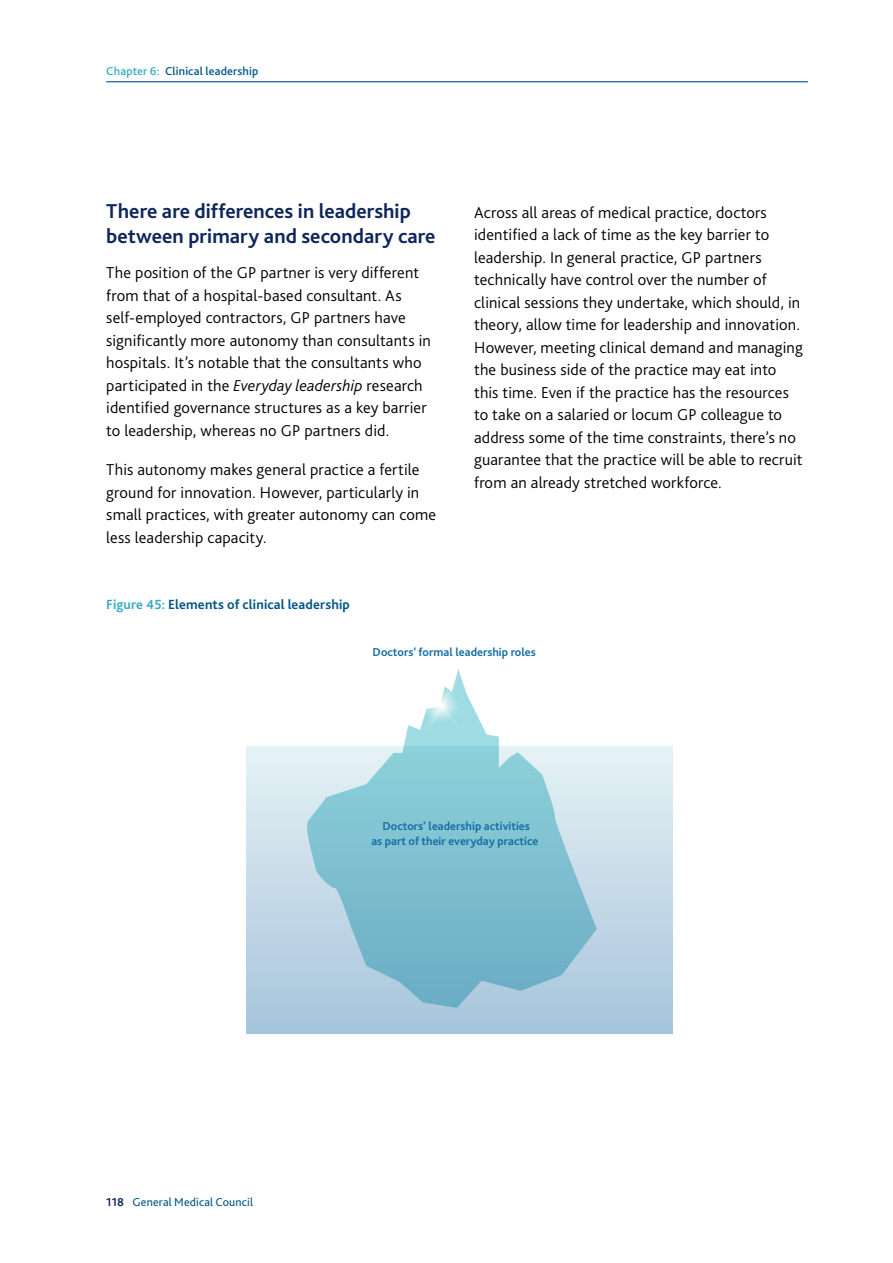
<style>
.page{position:relative;width:893px;height:1263px;background:#fff}
.page>*{position:absolute;margin:0;border:0;box-sizing:border-box;transform-origin:0 0}
.t1{font:700 21px/25.5px "Bliss 2";color:#0f265c}
.t2{font:300 16.5px/22.5px "Bliss 2";letter-spacing:.01em;color:#000}
.t3{font:700 13.8px "Bliss 2";letter-spacing:.01em;color:#005488}
.t4{font:700 12px/15px "Bliss 2";color:#156ea5;text-align:center}
.t5{font:500 12px "Bliss 2";letter-spacing:.015em;color:#005488}
.t6{font:12px "Bliss 2";letter-spacing:.015em;color:#005488}
.s1{color:#38aac0}
.s2{font-style:italic}
.s3{font-weight:700;color:#0f265c}
</style>
<div class="page">
<hr style="left:106px;top:81px;width:702px;height:1px;background:#005488">
<svg style="left:404px;top:669px;width:95px;height:77px"></svg>
<svg style="left:247px;top:746px;width:426px;height:287px;background:#a4cddc"></svg>
<svg style="left:404px;top:670px;width:82px;height:69px"></svg>
<p class="t5" style="left:106px;top:64px;width:154px"><span class="s1">Chapter 6:</span> Clinical leadership</p>
<p class="t1" style="left:106px;top:197px;width:331px">There are differences in leadership between primary and secondary care</p>
<p class="t2" style="left:106px;top:261px;width:326px">The position of the GP partner is very different from that of a hospital-based consultant. As self-employed contractors, GP partners have significantly more autonomy than consultants in hospitals. It’s notable that the consultants who participated in the <span class="s2">Everyday leadership</span> research identified governance structures as a key barrier to leadership, whereas no GP partners did.</p>
<p class="t2" style="left:106px;top:458px;width:331px">This autonomy makes general practice a fertile ground for innovation. However, particularly in small practices, with greater autonomy can come less leadership capacity.</p>
<p class="t3" style="left:106px;top:596px;width:245px"><span class="s1">Figure 45:</span> Elements of clinical leadership</p>
<p class="t2" style="left:474px;top:200px;width:330px">Across all areas of medical practice, doctors identified a lack of time as the key barrier to leadership. In general practice, GP partners technically have control over the number of clinical sessions they undertake, which should, in theory, allow time for leadership and innovation.<br>However, meeting clinical demand and managing the business side of the practice may eat into this time. Even if the practice has the resources to take on a salaried or locum GP colleague to address some of the time constraints, there’s no guarantee that the practice will be able to recruit from an already stretched workforce.</p>
<p class="t4" style="left:373px;top:644px;width:165px">Doctors’ formal leadership roles</p>
<p class="t4" style="left:371px;top:818px;width:168px">Doctors’ leadership activities<br>as part of their everyday practice</p>
<p class="t6" style="left:106px;top:1195px;width:148px"><span class="s3">118</span> General Medical Council</p>
</div>
